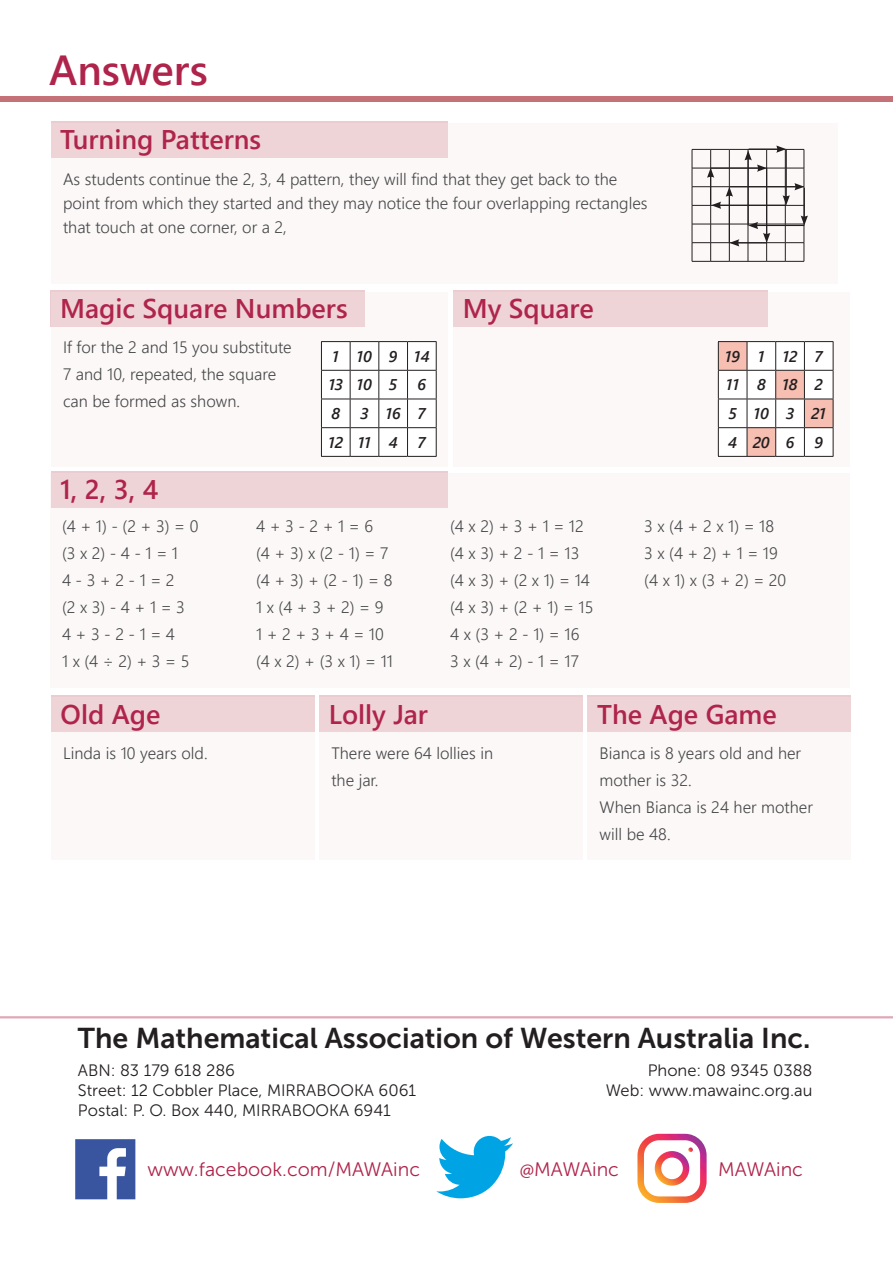
<style>
.page{position:relative;width:893px;height:1263px;background:#fff}
.page>*{position:absolute;margin:0;border:0;box-sizing:border-box;transform-origin:0 0}
.Heading{font:42px "Webly Sleek UI Semibold";color:#af244b}
.t1{font:28.5px "Museo Sans 700";color:#231f20}
.t2{font:27px "Webly Sleek UI Semibold";color:#af244b}
.smalltext{font:19.5px "Museo Sans 300";color:#af244b}
.t3{font:16.5px/27px "Webly Sleek UI Semilight";color:#464748}
.smalltext-2{font:16.5px "Museo Sans 300";color:#231f20}
.smalltext-3{font:italic 15.6px "Webly Sleek UI Semibold";color:#231f20}
.s1{font-family:"Myriad Pro"}
</style>
<div class="page">
<hr style="left:0;top:1016px;width:893px;height:2px;background:#af244b">
<svg style="left:75px;top:1139px;width:60px;height:60px"></svg>
<svg style="left:637px;top:1134px;width:70px;height:69px"></svg>
<svg style="left:436px;top:1136px;width:77px;height:62px"></svg>
<div style="left:0;top:97px;width:893px;height:5px;background:#c57178"></div>
<div style="left:51px;top:290px;width:314px;height:36px;background:#eed4d7"></div>
<div style="left:453px;top:290px;width:315px;height:36px;background:#eed4d7"></div>
<div style="left:51px;top:695px;width:264px;height:37px;background:#eed4d7"></div>
<div style="left:319px;top:695px;width:264px;height:37px;background:#eed4d7"></div>
<div style="left:587px;top:695px;width:264px;height:37px;background:#eed4d7"></div>
<div style="left:51px;top:471px;width:397px;height:37px;background:#eed4d7"></div>
<div style="left:51px;top:121px;width:397px;height:37px;background:#eed4d7"></div>
<svg style="left:51px;top:326px;width:314px;height:130px"></svg>
<svg style="left:453px;top:326px;width:315px;height:130px"></svg>
<svg style="left:692px;top:145px;width:116px;height:117px"></svg>
<svg style="left:321px;top:341px;width:116px;height:116px"></svg>
<hr style="left:407px;top:456px;width:30px;height:1px;background:#231f20">
<svg style="left:718px;top:341px;width:116px;height:116px"></svg>
<p class="Heading" style="left:49px;top:38px;width:160px">Answers</p>
<p class="t2" style="left:60px;top:119px;width:202px">Turning Patterns</p>
<p class="t3" style="left:63px;top:166px;width:586px;line-height:24px">As students continue the 2, 3, 4 pattern, they will find that they get back to the point from which they started and they may notice the four overlapping rectangles that touch at one corner, or a 2,</p>
<p class="t2" style="left:60px;top:288px;width:289px">Magic Square Numbers</p>
<p class="t2" style="left:463px;top:288px;width:133px">My Square</p>
<p class="t3" style="left:63px;top:333px;width:230px">If for the 2 and 15 you substitute<br>7 and 10, repeated, the square can be formed as shown.</p>
<p class="t2" style="left:60px;top:469px;width:100px">1, 2, 3, 4</p>
<p class="smalltext-3" style="left:333px;top:345px;width:8px">1</p>
<p class="smalltext-3" style="left:357px;top:345px;width:17px">10</p>
<p class="smalltext-3" style="left:389px;top:345px;width:10px">9</p>
<p class="smalltext-3" style="left:414px;top:345px;width:17px">14</p>
<p class="smalltext-3" style="left:329px;top:374px;width:15px">13</p>
<p class="smalltext-3" style="left:357px;top:374px;width:17px">10</p>
<p class="smalltext-3" style="left:389px;top:374px;width:9px">5</p>
<p class="smalltext-3" style="left:418px;top:374px;width:10px">6</p>
<p class="smalltext-3" style="left:331px;top:402px;width:10px">8</p>
<p class="smalltext-3" style="left:361px;top:402px;width:9px">3</p>
<p class="smalltext-3" style="left:386px;top:402px;width:16px">16</p>
<p class="smalltext-3" style="left:418px;top:402px;width:9px">7</p>
<p class="smalltext-3" style="left:329px;top:431px;width:16px">12</p>
<p class="smalltext-3" style="left:358px;top:431px;width:14px">11</p>
<p class="smalltext-3" style="left:389px;top:431px;width:10px">4</p>
<p class="smalltext-3" style="left:418px;top:431px;width:9px">7</p>
<p class="t3" style="left:62px;top:512px;width:138px">(4 + 1) - (2 + 3) = 0</p>
<p class="t3" style="left:62px;top:539px;width:118px">(3 x 2) - 4 - 1 = 1</p>
<p class="t3" style="left:62px;top:566px;width:114px">4 - 3 + 2 - 1 = 2</p>
<p class="t3" style="left:62px;top:593px;width:124px">(2 x 3) - 4 + 1 = 3</p>
<p class="t3" style="left:62px;top:620px;width:115px">4 + 3 - 2 - 1 = 4</p>
<p class="t3" style="left:62px;top:647px;width:129px">1 x (4 ÷ 2) + 3 = 5</p>
<p class="t3" style="left:256px;top:512px;width:119px">4 + 3 - 2 + 1 = 6</p>
<p class="t3" style="left:256px;top:539px;width:134px">(4 + 3) x (2 - 1) = 7</p>
<p class="t3" style="left:256px;top:566px;width:138px">(4 + 3) + (2 - 1) = 8</p>
<p class="t3" style="left:256px;top:593px;width:129px">1 x (4 + 3 + 2) = 9</p>
<p class="t3" style="left:256px;top:620px;width:129px">1 + 2 + 3 + 4 = 10</p>
<p class="t3" style="left:256px;top:647px;width:138px">(4 x 2) + (3 x 1) = 11</p>
<p class="t3" style="left:450px;top:512px;width:135px">(4 x 2) + 3 + 1 = 12</p>
<p class="t3" style="left:450px;top:539px;width:131px">(4 x 3) + 2 - 1 = 13</p>
<p class="t3" style="left:450px;top:566px;width:141px">(4 x 3) + (2 x 1) = 14</p>
<p class="t3" style="left:450px;top:593px;width:145px">(4 x 3) + (2 + 1) = 15</p>
<p class="t3" style="left:450px;top:620px;width:131px">4 x (3 + 2 - 1) = 16</p>
<p class="t3" style="left:450px;top:647px;width:130px">3 x (4 + 2) - 1 = 17</p>
<p class="smalltext-3" style="left:725px;top:345px;width:16px">19</p>
<p class="smalltext-3" style="left:758px;top:345px;width:8px">1</p>
<p class="smalltext-3" style="left:783px;top:345px;width:16px">12</p>
<p class="smalltext-3" style="left:815px;top:345px;width:9px">7</p>
<p class="smalltext-3" style="left:726px;top:374px;width:14px">11</p>
<p class="smalltext-3" style="left:757px;top:374px;width:10px">8</p>
<p class="smalltext-3" style="left:782px;top:374px;width:17px">18</p>
<p class="smalltext-3" style="left:815px;top:374px;width:9px">2</p>
<p class="smalltext-3" style="left:729px;top:402px;width:9px">5</p>
<p class="smalltext-3" style="left:754px;top:402px;width:17px">10</p>
<p class="smalltext-3" style="left:786px;top:402px;width:9px">3</p>
<p class="smalltext-3" style="left:812px;top:402px;width:16px">21</p>
<p class="smalltext-3" style="left:728px;top:431px;width:10px">4</p>
<p class="smalltext-3" style="left:753px;top:431px;width:18px">20</p>
<p class="smalltext-3" style="left:786px;top:431px;width:10px">6</p>
<p class="smalltext-3" style="left:814px;top:431px;width:10px">9</p>
<p class="t3" style="left:644px;top:512px;width:131px">3 x (4 + 2 x 1) = 18</p>
<p class="t3" style="left:644px;top:539px;width:135px">3 x (4 + 2) + 1 = 19</p>
<p class="t3" style="left:644px;top:566px;width:143px">(4 x 1) x (3 + 2) = 20</p>
<p class="t2" style="left:61px;top:693px;width:101px">Old Age</p>
<p class="t2" style="left:329px;top:693px;width:101px">Lolly Jar</p>
<p class="t2" style="left:597px;top:693px;width:181px">The Age Game</p>
<p class="t3" style="left:63px;top:739px;width:146px">Linda is 10 years old.</p>
<p class="t3" style="left:331px;top:739px;width:163px">There were 64 lollies in the jar.</p>
<p class="t3" style="left:600px;top:739px;width:203px">Bianca is 8 years old and her mother is 32.</p>
<p class="t3" style="left:600px;top:793px;width:215px">When Bianca is 24 her mother will be 48.</p>
<p class="t1" style="left:78px;top:1022px;width:734px">The Mathematical Association of Western Australia Inc.</p>
<p class="smalltext-2" style="left:648px;top:1062px;width:166px">Phone: 08 9345 0388</p>
<p class="smalltext-2" style="left:606px;top:1082px;width:208px">Web: www.mawainc.org.au</p>
<p class="smalltext-2" style="left:78px;top:1062px;width:159px">ABN: 83 179 618 286</p>
<p class="smalltext-2" style="left:78px;top:1082px;width:340px">Street: 12 Cobbler Place, MIRRABOOKA 6061</p>
<p class="smalltext-2" style="left:78px;top:1101px;width:314px">Postal: P. O. Box 440, MIRRABOOKA 6941</p>
<p class="smalltext" style="left:147px;top:1158px;width:274px">www.facebook.com/MAWAinc</p>
<p class="smalltext" style="left:520px;top:1158px;width:101px"><span class="s1">@</span>MAWAinc</p>
<p class="smalltext" style="left:718px;top:1158px;width:86px">MAWAinc</p>
</div>
